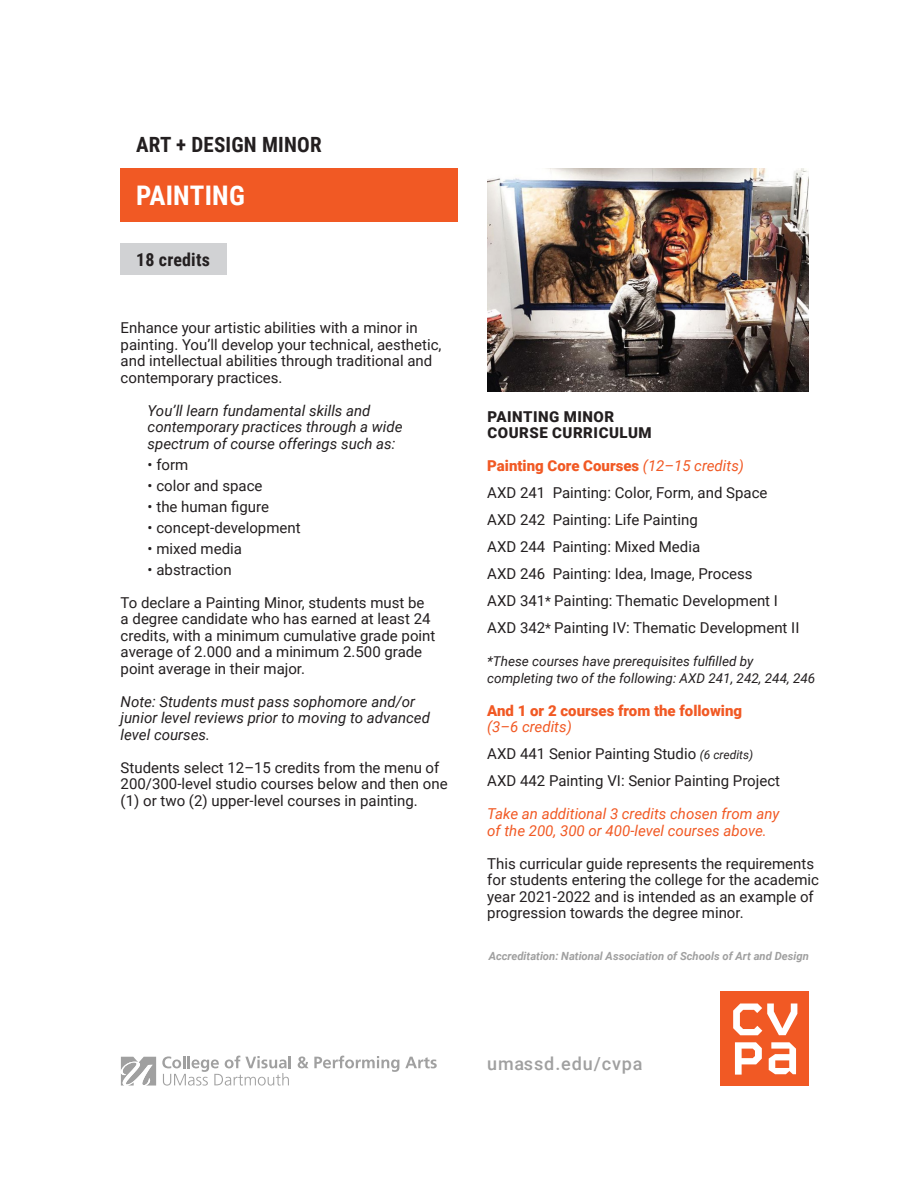
<style>
.page{position:relative;width:918px;height:1188px;background:#fff}
.page>*{position:absolute;margin:0;border:0;box-sizing:border-box;transform-origin:0 0}
.t1{font:700 27px "Roboto Condensed";letter-spacing:.01em;color:#fff}
.t2{font:700 21px "Roboto Condensed";letter-spacing:.01em;color:#231f20}
.t3{font:500 18px "Roboto";letter-spacing:.05em;color:#a0a0a0}
.t4{font:700 18px "Roboto Condensed";letter-spacing:.01em;color:#231f20}
.t5{font:15px/16.5px "Roboto";color:#231f20}
.t6{font:italic 15px/16.5px "Roboto";color:#231f20}
.t7{font:italic 15px "Roboto";color:#f15924}
.t8{font:900 15px "Roboto";color:#f15924}
.t9{font:900 15px "Roboto";letter-spacing:.035em;color:#231f20}
.t10{font:italic 13.5px "Roboto";color:#231f20}
.t11{font:italic 700 11.25px "Roboto";color:#a0a0a0}
.s1{font-weight:400;font-style:italic}
.s2{font-size:13.5px}
.s3{font-style:italic;font-size:12px}
</style>
<div class="page">
<div style="left:121px;top:243px;width:106px;height:32px;background:#d1d2d4"></div>
<div style="left:121px;top:168px;width:337px;height:54px;background:#f15924"></div>
<svg style="left:298px;top:1056px;width:101px;height:16px"></svg>
<svg style="left:405px;top:1057px;width:32px;height:11px"></svg>
<svg style="left:162px;top:1056px;width:129px;height:30px"></svg>
<svg style="left:121px;top:1057px;width:35px;height:29px"></svg>
<div style="left:721px;top:992px;width:88px;height:94px;background:#f15924"></div>
<svg style="left:769px;top:1042px;width:27px;height:32px"></svg>
<svg style="left:735px;top:1042px;width:27px;height:33px"></svg>
<svg style="left:733px;top:1003px;width:64px;height:32px"></svg>
<img style="left:487px;top:168px;width:322px;height:224px">
<h2 class="t2" style="left:136px;top:130px;width:187px">ART + DESIGN MINOR</h2>
<p class="t1" style="left:136px;top:177px;width:110px">PAINTING</p>
<p class="t4" style="left:136px;top:247px;width:75px">18 credits</p>
<p class="t5" style="left:121px;top:319px;width:322px">Enhance your artistic abilities with a minor in painting. You’ll develop your technical, aesthetic, and intellectual abilities through traditional and contemporary practices.</p>
<p class="t6" style="left:148px;top:401px;width:257px">You’ll learn fundamental skills and contemporary practices through a wide spectrum of course offerings such as:</p>
<p class="t5" style="left:148px;top:455px;width:42px">• form</p>
<p class="t5" style="left:148px;top:476px;width:116px">• color and space</p>
<p class="t5" style="left:148px;top:497px;width:123px">• the human figure</p>
<p class="t5" style="left:148px;top:518px;width:155px">• concept-development</p>
<p class="t5" style="left:148px;top:539px;width:96px">• mixed media</p>
<p class="t5" style="left:148px;top:560px;width:86px">• abstraction</p>
<p class="t5" style="left:121px;top:593px;width:316px">To declare a Painting Minor, students must be a degree candidate who has earned at least 24 credits, with a minimum cumulative grade point average of 2.000 and a minimum 2.500 grade point average in their major.</p>
<p class="t6" style="left:121px;top:692px;width:311px">Note: Students must pass sophomore and/or junior level reviews prior to moving to advanced level courses.</p>
<p class="t5" style="left:121px;top:758px;width:329px">Students select 12–15 credits from the menu of<br>200/300-level studio courses below and then one (1) or two (2) upper-level courses in painting.</p>
<p class="t9" style="left:488px;top:406px;width:128px">PAINTING MINOR</p>
<p class="t9" style="left:488px;top:422px;width:166px">COURSE CURRICULUM</p>
<p class="t8" style="left:487px;top:455px;width:258px">Painting Core Courses <span class="s1">(12–15 credits)</span></p>
<p class="t5" style="left:487px;top:484px;width:282px">AXD 241 Painting: Color, Form, and Space</p>
<p class="t5" style="left:487px;top:511px;width:212px">AXD 242 Painting: Life Painting</p>
<p class="t5" style="left:487px;top:538px;width:214px">AXD 244 Painting: Mixed Media</p>
<p class="t5" style="left:487px;top:565px;width:267px">AXD 246 Painting: Idea, Image, Process</p>
<p class="t5" style="left:487px;top:592px;width:292px">AXD 341<span class="s2">*</span> Painting: Thematic Development I</p>
<p class="t5" style="left:487px;top:619px;width:314px">AXD 342<span class="s2">*</span> Painting IV: Thematic Development II</p>
<p class="t10" style="left:487px;top:652px;width:268px">*These courses have prerequisites fulfilled by</p>
<p class="t10" style="left:487px;top:668px;width:330px">completing two of the following: AXD 241, 242, 244, 246</p>
<p class="t8" style="left:487px;top:700px;width:256px">And 1 or 2 courses from the following</p>
<p class="t7" style="left:487px;top:716px;width:86px">(3–6 credits)</p>
<p class="t5" style="left:487px;top:745px;width:268px">AXD 441 Senior Painting Studio <span class="s3">(6 credits)</span></p>
<p class="t5" style="left:487px;top:772px;width:294px">AXD 442 Painting VI: Senior Painting Project</p>
<p class="t7" style="left:487px;top:803px;width:294px">Take an additional 3 credits chosen from any</p>
<p class="t7" style="left:487px;top:820px;width:281px">of the 200, 300 or 400-level courses above.</p>
<p class="t5" style="left:487px;top:855px;width:333px">This curricular guide represents the requirements for students entering the college for the academic year 2021-2022 and is intended as an example of progression towards the degree minor.</p>
<p class="t11" style="left:489px;top:948px;width:322px">Accreditation: National Association of Schools of Art and Design</p>
<p class="t3" style="left:487px;top:1051px;width:157px">umassd.edu/cvpa</p>
</div>
